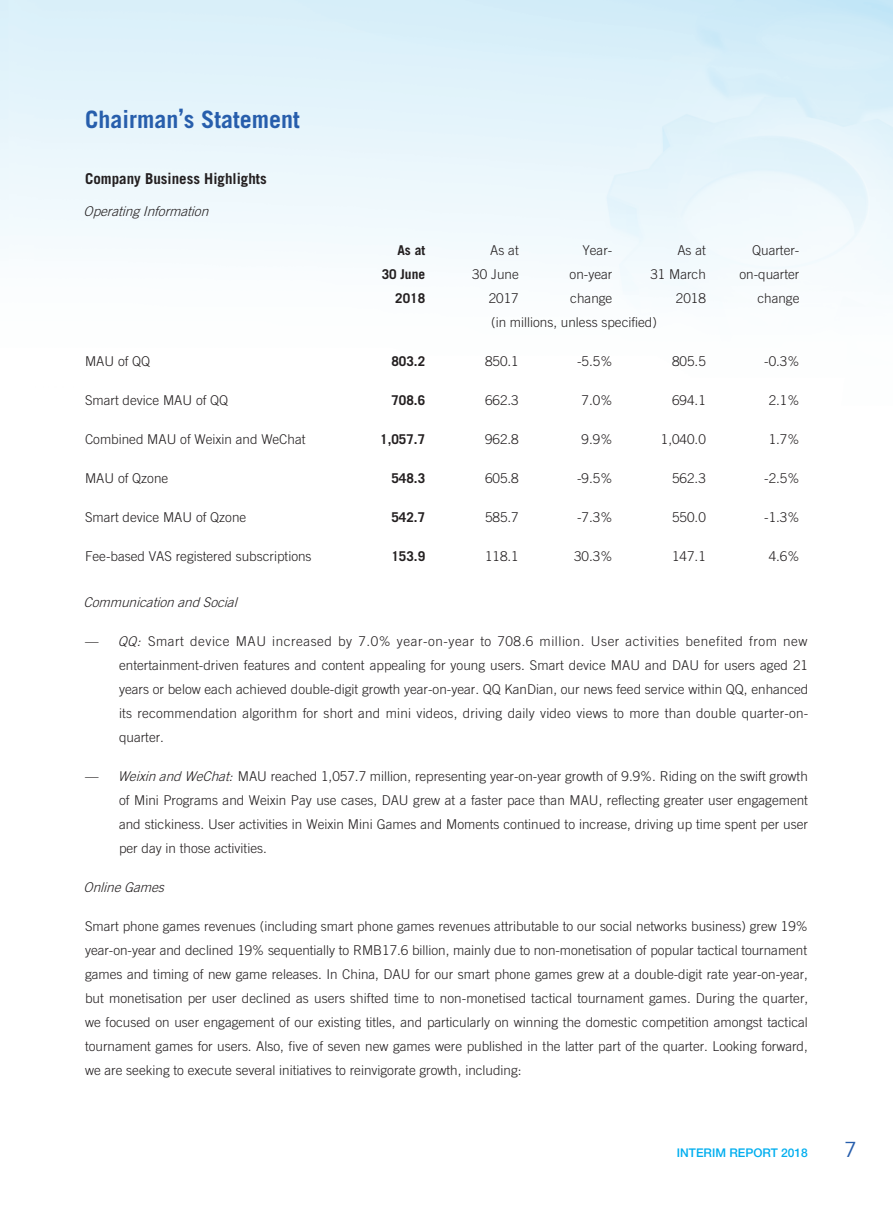
<style>
.page{position:relative;width:893px;height:1212px;background:#fff}
.page>*{position:absolute;margin:0;border:0;box-sizing:border-box;transform-origin:0 0}
.t1{font:700 24px "Trade Gothic LT Std";color:#275eac}
.t2{font:21px "Trade Gothic LT Std";color:#275eac}
._4__副標題{font:700 15px "Trade Gothic LT Std";color:#231f20}
._1__內文{font:300 13.5px/24px "Trade Gothic LT Std";color:#231f20;text-align:justify}
._1__內文-2{font:italic 300 13.5px "Trade Gothic LT Std";color:#231f20}
._1__內文-3{font:700 13.5px "Trade Gothic LT Std";color:#231f20}
.t3{font:500 12px "Helvetica Neue LT Std";color:#00aeef}
.s1{font-style:italic}
</style>
<div class="page">
<h1 class="t1" style="left:85px;top:104px;width:216px">Chairman’s Statement</h1>
<p class="_4__副標題" style="left:85px;top:169px;width:183px">Company Business Highlights</p>
<p class="_1__內文-2" style="left:84px;top:203px;width:130px">Operating Information</p>
<p class="_1__內文-3" style="left:397px;top:242px;width:29px">As at</p>
<p class="_1__內文-3" style="left:382px;top:266px;width:45px">30 June</p>
<p class="_1__內文-3" style="left:395px;top:290px;width:32px">2018</p>
<p class="_1__內文" style="left:490px;top:238px;width:30px">As at</p>
<p class="_1__內文" style="left:472px;top:262px;width:48px">30 June</p>
<p class="_1__內文" style="left:489px;top:286px;width:32px">2017</p>
<p class="_1__內文" style="left:582px;top:238px;width:31px">Year-</p>
<p class="_1__內文" style="left:570px;top:262px;width:44px">on-year</p>
<p class="_1__內文" style="left:570px;top:286px;width:44px">change</p>
<p class="_1__內文" style="left:677px;top:238px;width:30px">As at</p>
<p class="_1__內文" style="left:650px;top:262px;width:57px">31 March</p>
<p class="_1__內文" style="left:676px;top:286px;width:32px">2018</p>
<p class="_1__內文" style="left:491px;top:310px;width:167px">(in millions, unless specified)</p>
<p class="_1__內文" style="left:752px;top:238px;width:49px">Quarter-</p>
<p class="_1__內文" style="left:739px;top:262px;width:62px">on-quarter</p>
<p class="_1__內文" style="left:757px;top:286px;width:44px">change</p>
<p class="_1__內文" style="left:85px;top:349px;width:67px">MAU of QQ</p>
<p class="_1__內文-3" style="left:391px;top:353px;width:35px">803.2</p>
<p class="_1__內文" style="left:485px;top:349px;width:35px">850.1</p>
<p class="_1__內文" style="left:577px;top:349px;width:37px">-5.5%</p>
<p class="_1__內文" style="left:672px;top:349px;width:35px">805.5</p>
<p class="_1__內文" style="left:764px;top:349px;width:37px">-0.3%</p>
<p class="_1__內文" style="left:85px;top:388px;width:145px">Smart device MAU of QQ</p>
<p class="_1__內文-3" style="left:391px;top:392px;width:35px">708.6</p>
<p class="_1__內文" style="left:485px;top:388px;width:35px">662.3</p>
<p class="_1__內文" style="left:582px;top:388px;width:32px">7.0%</p>
<p class="_1__內文" style="left:672px;top:388px;width:35px">694.1</p>
<p class="_1__內文" style="left:769px;top:388px;width:32px">2.1%</p>
<p class="_1__內文" style="left:85px;top:427px;width:222px">Combined MAU of Weixin and WeChat</p>
<p class="_1__內文-3" style="left:380px;top:431px;width:47px">1,057.7</p>
<p class="_1__內文" style="left:485px;top:427px;width:35px">962.8</p>
<p class="_1__內文" style="left:582px;top:427px;width:32px">9.9%</p>
<p class="_1__內文" style="left:661px;top:427px;width:47px">1,040.0</p>
<p class="_1__內文" style="left:769px;top:427px;width:32px">1.7%</p>
<p class="_1__內文" style="left:85px;top:466px;width:85px">MAU of Qzone</p>
<p class="_1__內文-3" style="left:391px;top:470px;width:35px">548.3</p>
<p class="_1__內文" style="left:485px;top:466px;width:35px">605.8</p>
<p class="_1__內文" style="left:577px;top:466px;width:37px">-9.5%</p>
<p class="_1__內文" style="left:672px;top:466px;width:35px">562.3</p>
<p class="_1__內文" style="left:764px;top:466px;width:37px">-2.5%</p>
<p class="_1__內文" style="left:85px;top:505px;width:163px">Smart device MAU of Qzone</p>
<p class="_1__內文-3" style="left:391px;top:509px;width:35px">542.7</p>
<p class="_1__內文" style="left:485px;top:505px;width:35px">585.7</p>
<p class="_1__內文" style="left:577px;top:505px;width:37px">-7.3%</p>
<p class="_1__內文" style="left:672px;top:505px;width:35px">550.0</p>
<p class="_1__內文" style="left:764px;top:505px;width:37px">-1.3%</p>
<p class="_1__內文" style="left:85px;top:544px;width:228px">Fee-based VAS registered subscriptions</p>
<p class="_1__內文-3" style="left:391px;top:548px;width:35px">153.9</p>
<p class="_1__內文" style="left:485px;top:544px;width:35px">118.1</p>
<p class="_1__內文" style="left:574px;top:544px;width:40px">30.3%</p>
<p class="_1__內文" style="left:672px;top:544px;width:35px">147.1</p>
<p class="_1__內文" style="left:769px;top:544px;width:32px">4.6%</p>
<p class="_1__內文-2" style="left:84px;top:594px;width:159px">Communication and Social</p>
<p class="_1__內文" style="left:119px;top:629px;width:691px;text-indent:-34px">— <span class="s1">QQ:</span> Smart device MAU increased by 7.0% year-on-year to 708.6 million. User activities benefited from new entertainment-driven features and content appealing for young users. Smart device MAU and DAU for users aged 21 years or below each achieved double-digit growth year-on-year. QQ KanDian, our news feed service within QQ, enhanced its recommendation algorithm for short and mini videos, driving daily video views to more than double quarter-on&shy;quarter.</p>
<p class="_1__內文" style="left:119px;top:764px;width:690px;text-indent:-34px">— <span class="s1">WeixinandWeChat:</span>MAU reached 1,057.7 million, representing year-on-year growth of 9.9%. Riding on the swift growth of Mini Programs and Weixin Pay use cases, DAU grew at a faster pace than MAU, reflecting greater user engagement and stickiness. User activities in Weixin Mini Games and Moments continued to increase, driving up time spent per user per day in those activities.</p>
<p class="_1__內文-2" style="left:84px;top:879px;width:86px">Online Games</p>
<p class="_1__內文" style="left:85px;top:914px;width:725px">Smart phone games revenues (including smart phone games revenues attributable to our social networks business) grew 19% year-on-year and declined 19% sequentially to RMB17.6 billion, mainly due to non-monetisation of popular tactical tournament games and timing of new game releases. In China, DAU for our smart phone games grew at a double-digit rate year-on-year, but monetisation per user declined as users shifted time to non-monetised tactical tournament games. During the quarter, we focused on user engagement of our existing titles, and particularly on winning the domestic competition amongst tactical tournament games for users. Also, five of seven new games were published in the latter part of the quarter. Looking forward, we are seeking to execute several initiatives to reinvigorate growth, including:</p>
<p class="t3" style="left:677px;top:1145px;width:132px">INTERIM REPORT 2018</p>
<h2 class="t2" style="left:844px;top:1137px;width:14px">7</h2>
</div>
